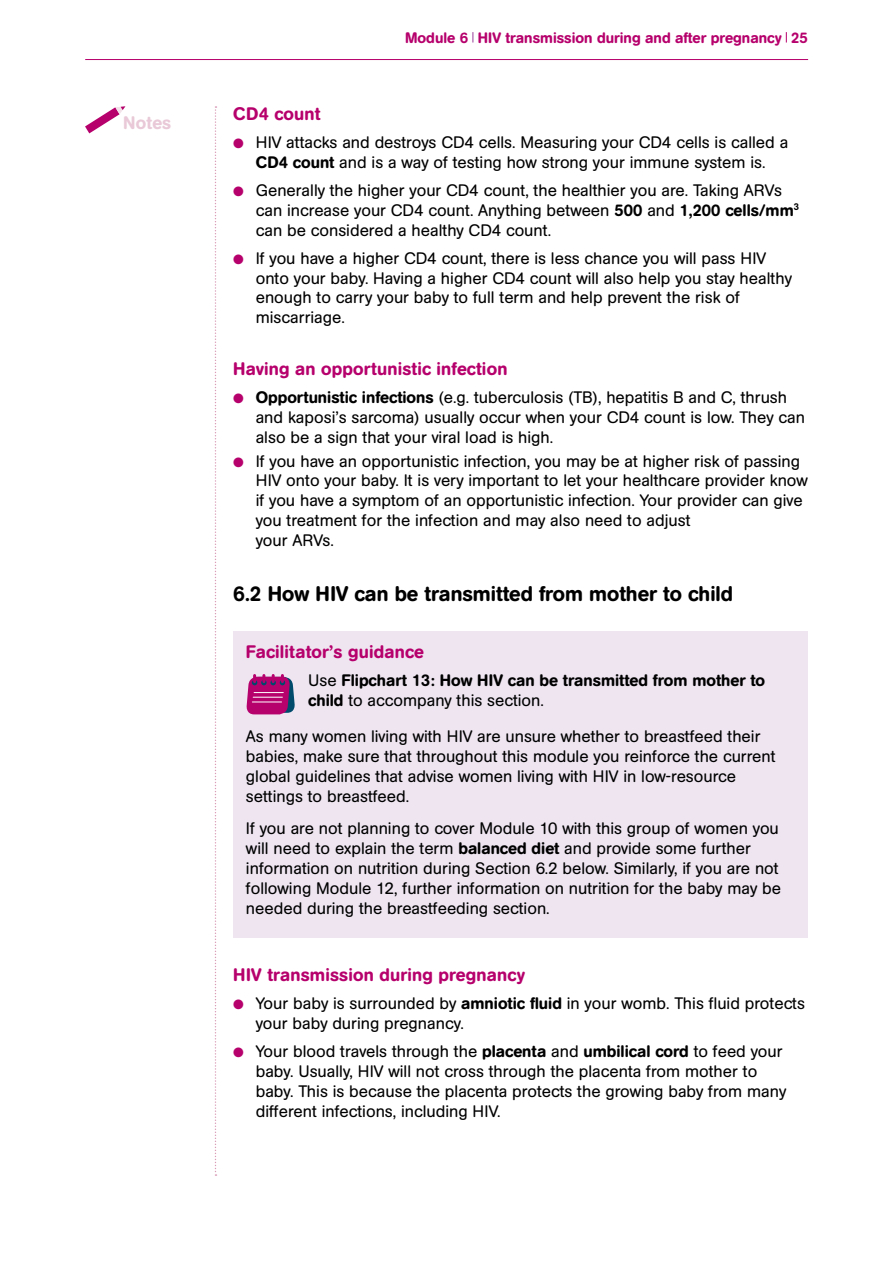
<style>
.page{position:relative;width:893px;height:1263px;background:#fff}
.page>*{position:absolute;margin:0;border:0;box-sizing:border-box;transform-origin:0 0}
.t1{font:500 21px "AG Book Rounded";color:#000}
.t2{font:500 18px "AG Book Rounded";letter-spacing:.01em;color:#b6006c}
.t3{font:500 18px "AG Book Rounded";letter-spacing:.01em;color:#e9c9d7}
.t4{font:16.5px/19.8px "AG Book Rounded";color:#000}
.t5{font:500 16.5px/19.8px "AG Book Rounded";color:#000}
.t6{font:500 15px "AG Book Rounded";color:#b6006c}
.s1{color:#b6006c}
.s2{font-weight:500}
.s3{font-weight:400}
</style>
<div class="page">
<hr style="left:85px;top:59px;width:723px;height:1px;background:#b6006c">
<svg style="left:215px;top:106px;width:1px;height:1070px"></svg>
<svg style="left:85px;top:106px;width:40px;height:27px"></svg>
<div style="left:233px;top:631px;width:575px;height:307px;background:#eee5f1"></div>
<svg style="left:246px;top:675px;width:49px;height:39px;background:#a93183"></svg>
<p class="t3" style="left:123px;top:113px;width:49px">Notes</p>
<p class="t6" style="left:405px;top:32px;width:404px">Module 6 HIV transmission during and after pregnancy 25</p>
<p class="t2" style="left:233px;top:107px;width:89px">CD4 count</p>
<p class="t4" style="left:233px;top:134px;width:557px;text-align:center"><span class="s1">●</span> HIV attacks and destroys CD4 cells. Measuring your CD4 cells is called a<br><span class="s2">CD4 count</span> and is a way of testing how strong your immune system is.</p>
<p class="t4" style="left:256px;top:182px;width:545px;text-indent:-22px"><span class="s1">●</span> Generally the higher your CD4 count, the healthier you are. Taking ARVs can increase your CD4 count. Anything between <span class="s2">500</span> and <span class="s2">1,200 cells/mm</span><sup>3 </sup>can be considered a healthy CD4 count.</p>
<p class="t4" style="left:256px;top:250px;width:538px;text-indent:-22px"><span class="s1">●</span> If you have a higher CD4 count, there is less chance you will pass HIV onto your baby. Having a higher CD4 count will also help you stay healthy enough to carry your baby to full term and help prevent the risk of miscarriage.</p>
<p class="t2" style="left:233px;top:362px;width:276px">Having an opportunistic infection</p>
<p class="t4" style="left:256px;top:389px;width:551px;text-indent:-22px"><span class="s1">●</span> <span class="s2">Opportunistic infections</span> (e.g. tuberculosis (TB), hepatitis B and C, thrush and kaposi’s sarcoma) usually occur when your CD4 count is low. They can also be a sign that your viral load is high.</p>
<p class="t4" style="left:256px;top:452px;width:554px;text-indent:-22px"><span class="s1">●</span> If you have an opportunistic infection, you may be at higher risk of passing HIV onto your baby. It is very important to let your healthcare provider know if you have a symptom of an opportunistic infection. Your provider can give you treatment for the infection and may also need to adjust<br>your ARVs.</p>
<p class="t1" style="left:233px;top:586px;width:501px">6.2 How HIV can be transmitted from mother to child</p>
<p class="t2" style="left:246px;top:644px;width:179px">Facilitator’s guidance</p>
<p class="t5" style="left:308px;top:671px;width:459px"><span class="s3">Use</span> Flipchart 13: How HIV can be transmitted from mother to child <span class="s3">to accompany this section.</span></p>
<p class="t4" style="left:246px;top:728px;width:531px">As many women living with HIV are unsure whether to breastfeed their babies, make sure that throughout this module you reinforce the current global guidelines that advise women living with HIV in low-resource settings to breastfeed.</p>
<p class="t4" style="left:246px;top:820px;width:536px">If you are not planning to cover Module 10 with this group of women you will need to explain the term <span class="s2">balanced diet</span> and provide some further information on nutrition during Section 6.2 below. Similarly, if you are not following Module 12, further information on nutrition for the baby may be needed during the breastfeeding section.</p>
<p class="t2" style="left:233px;top:968px;width:293px">HIV transmission during pregnancy</p>
<p class="t4" style="left:256px;top:995px;width:551px;text-indent:-22px"><span class="s1">●</span> Your baby is surrounded by <span class="s2">amniotic fluid</span> in your womb. This fluid protects your baby during pregnancy.</p>
<p class="t4" style="left:256px;top:1043px;width:532px;text-indent:-22px"><span class="s1">●</span> Your blood travels through the <span class="s2">placenta</span> and <span class="s2">umbilical cord</span> to feed your baby. Usually, HIV will not cross through the placenta from mother to baby. This is because the placenta protects the growing baby from many different infections, including HIV.</p>
</div>
